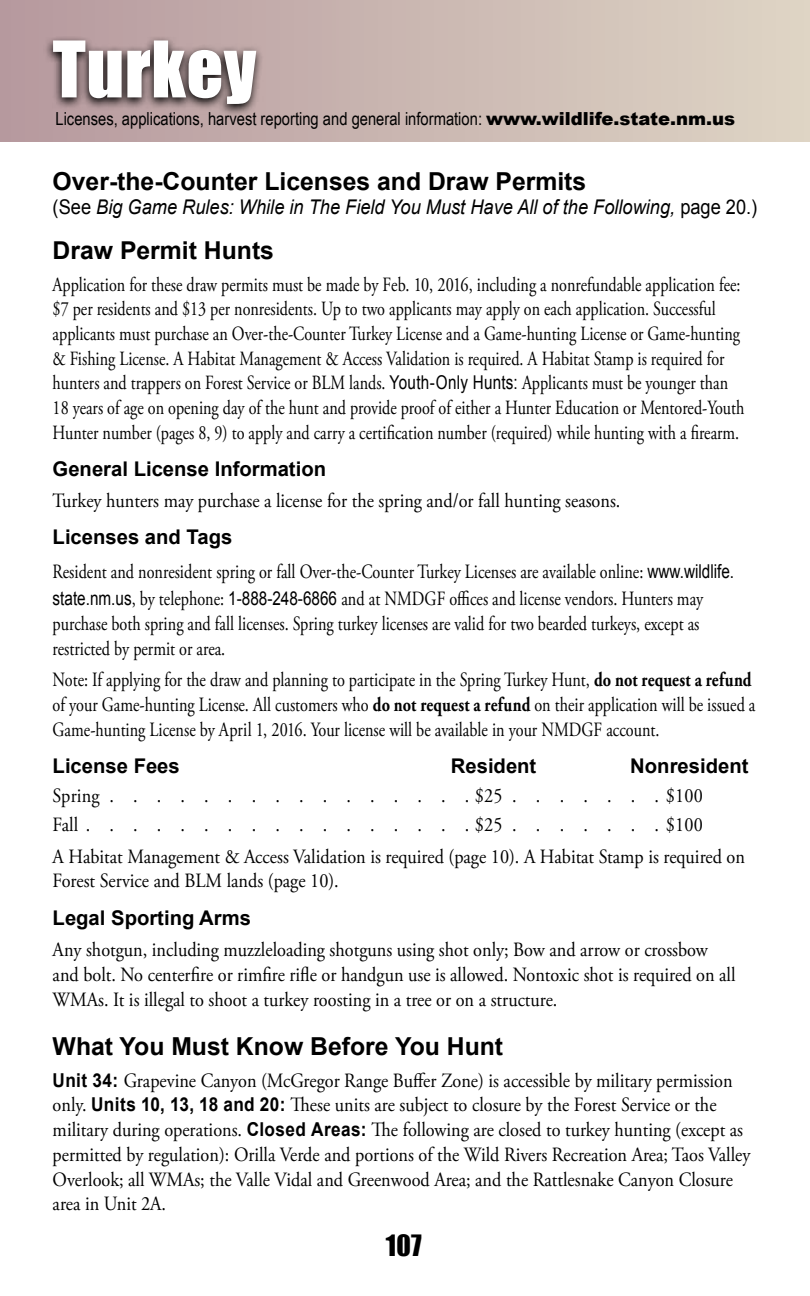
<style>
.page{position:relative;width:810px;height:1296px;background:#fff}
.page>*{position:absolute;margin:0;border:0;box-sizing:border-box;transform-origin:0 0}
.t1{font:72px "Impact";letter-spacing:.01em;color:#fff}
.t2{font:27px "Impact";color:#000}
.t3{font:700 24.75px "Arial";color:#000}
.t4{font:700 24.53px "Arial";color:#000}
.t5{font:20.25px/24.8px "Adobe Garamond Pro";color:#000;scale:.8 1}
.t6{font:20.25px/24.8px "Adobe Garamond Pro";color:#000;scale:.9 1}
.t7{font:700 20.25px "Arial";color:#000}
.t8{font:italic 20.25px "Arial";color:#000;scale:.9 1}
.t9{font:18px "Arial Narrow";color:#000}
.s1{font-family:"Arial";font-weight:900}
.s2{font-style:normal}
.s3{font-family:"Arial";font-size:19.12px}
.s4{font-weight:700}
.s5{font-family:"Arial";font-weight:700;font-size:19.12px}
</style>
<div class="page">
<div style="left:0;top:0;width:810px;height:142px;background:linear-gradient(to right,#b6989e,#ded4c5)"></div>
<svg style="left:44px;top:36px;width:221px;height:81px;background:#716162"></svg>
<h1 class="t1" style="left:53px;top:13px;width:205px">Turkey</h1>
<p class="t9" style="left:55px;top:106px;width:681px">Licenses, applications, harvest reporting and general information: <span class="s1">www.wildlife.state.nm.us</span></p>
<p class="t3" style="left:53px;top:165px;width:535px">Over-the-Counter Licenses and Draw Permits</p>
<p class="t8" style="left:53px;top:194px;width:784px"><span class="s2">(See</span> Big Game Rules: While in The Field You Must Have All of the Following, <span class="s2">page 20. )</span></p>
<p class="t4" style="left:53px;top:234px;width:223px">Draw Permit Hunts</p>
<p class="t5" style="left:53px;top:273px;width:866px">Application for these draw permits must be made by Feb. 10, 2016, including a nonrefundable application fee: $7 per residents and $13 per nonresidents. Up to two applicants may apply on each application. Successful applicants must purchase an Over-the-Counter Turkey License and a Game-hunting License or Game-hunting &amp; Fishing License. A Habitat Management &amp; Access Validation is required. A Habitat Stamp is required for hunters and trappers on Forest Service or BLM lands. <span class="s3">Youth-Only Hunts:</span> Applicants must be younger than 18 years of age on opening day of the hunt and provide proof of either a Hunter Education or Mentored-Youth Hunter number (pages 8, 9) to apply and carry a certification number (required) while hunting with a firearm.</p>
<p class="t7" style="left:53px;top:455px;width:275px">General License Information</p>
<p class="t6" style="left:53px;top:489px;width:632px">Turkey hunters may purchase a license for the spring and/or fall hunting seasons.</p>
<p class="t7" style="left:53px;top:524px;width:181px">Licenses and Tags</p>
<p class="t5" style="left:53px;top:559px;width:850px;line-height:27px">Resident and nonresident spring or fall Over-the-Counter Turkey Licenses are available online: <span class="s3">www. wildlife. state. nm. us</span>, by telephone: <span class="s3">1-888-248-6866</span> and at NMDGF offices and license vendors. Hunters may</p>
<p class="t5" style="left:53px;top:612px;width:810px">purchase both spring and fall licenses. Spring turkey licenses are valid for two bearded turkeys, except as restricted by permit or area.</p>
<p class="t5" style="left:53px;top:668px;width:880px">Note: If applying for the draw and planning to participate in the Spring Turkey Hunt, <span class="s4">do not request a refund </span>of your Game-hunting License. All customers who <span class="s4">do not request a refund</span> on their application will be issued a<br>Game-hunting License by April 1, 2016. Your license will be available in your NMDGF account.</p>
<p class="t7" style="left:53px;top:752px;width:129px">License Fees</p>
<p class="t7" style="left:451px;top:752px;width:87px">Resident</p>
<p class="t7" style="left:630px;top:752px;width:120px">Nonresident</p>
<p class="t6" style="left:53px;top:810px;width:771px;line-height:31.5px;text-indent:422px">$25 . . . . . . . $100<br>A Habitat Management &amp; Access Validation is required (page 10). A Habitat Stamp is required on</p>
<p class="t6" style="left:53px;top:869px;width:319px">Forest Service and BLM lands (page 10).</p>
<p class="t7" style="left:53px;top:904px;width:200px">Legal Sporting Arms</p>
<p class="t6" style="left:53px;top:938px;width:760px">Any shotgun, including muzzleloading shotguns using shot only; Bow and arrow or crossbow and bolt. No centerfire or rimfire rifle or handgun use is allowed. Nontoxic shot is required on all<br>WMAs. It is illegal to shoot a turkey roosting in a tree or on a structure.</p>
<p class="t3" style="left:53px;top:1030px;width:452px">What You Must Know Before You Hunt</p>
<p class="t6" style="left:53px;top:1069px;width:777px"><span class="s5">Unit 34:</span> Grapevine Canyon (McGregor Range Buffer Zone) is accessible by military permission only. <span class="s5">Units 10, 13, 18 and 20:</span> These units are subject to closure by the Forest Service or the military during operations. <span class="s5">Closed Areas:</span> The following are closed to turkey hunting (except as permitted by regulation): Orilla Verde and portions of the Wild Rivers Recreation Area; Taos Valley Overlook; all WMAs; the Valle Vidal and Greenwood Area; and the Rattlesnake Canyon Closure area in Unit 2A.</p>
<h2 class="t2" style="left:386px;top:1224px;width:37px">107</h2>
<p class="t6" style="left:53px;top:813px;width:434px">Fall . . . . . . . . . . . . . . . .</p>
</div>
